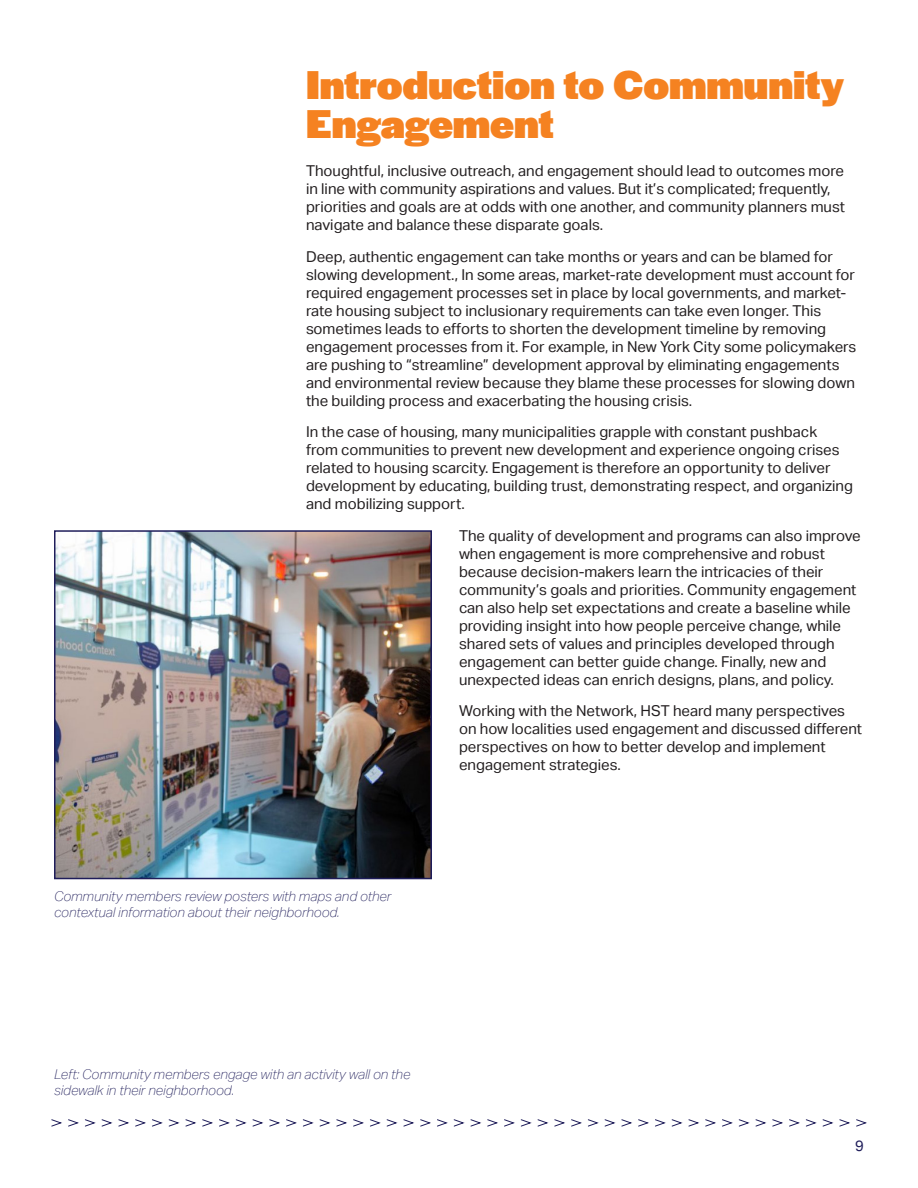
<style>
.page{position:relative;width:918px;height:1188px;background:#fff}
.page>*{position:absolute;margin:0;border:0;box-sizing:border-box;transform-origin:0 0}
.t1{font:900 42px/39px "Halyard Display";color:#f58221}
.Body{font:15px/18px "Aktiv Grotesk";color:#231f20}
.t2{font:15px "Aktiv Grotesk";color:#1f1d5a}
.Captions_1{font:italic 100 13.5px/16.2px "Aktiv Grotesk";color:#1f1d5a}
</style>
<div class="page">
<svg style="left:51px;top:1119px;width:816px;height:8px"></svg>
<img style="left:57px;top:533px;width:372px;height:343px">
<div style="left:54px;top:530px;width:378px;height:349px;border:2px solid #1f1d5a"></div>
<p class="t1" style="left:306px;top:63px;width:540px">Introduction to Community<br>Engagement</p>
<p class="Body" style="left:306px;top:162px;width:541px">Thoughtful, inclusive outreach, and engagement should lead to outcomes more in line with community aspirations and values. But it’s complicated; frequently, priorities and goals are at odds with one another, and community planners must navigate and balance these disparate goals.</p>
<p class="Body" style="left:306px;top:248px;width:552px">Deep, authentic engagement can take months or years and can be blamed for slowing development., In some areas, market-rate development must account for required engagement processes set in place by local governments, and market&shy;rate housing subject to inclusionary requirements can take even longer. This sometimes leads to efforts to shorten the development timeline by removing engagement processes from it. For example, in New York City some policymakers are pushing to “streamline” development approval by eliminating engagements and environmental review because they blame these processes for slowing down the building process and exacerbating the housing crisis.</p>
<p class="Body" style="left:306px;top:423px;width:549px">In the case of housing, many municipalities grapple with constant pushback<br>from communities to prevent new development and experience ongoing crises related to housing scarcity. Engagement is therefore an opportunity to deliver development by educating, building trust, demonstrating respect, and organizing and mobilizing support.</p>
<p class="Body" style="left:459px;top:527px;width:403px">The quality of development and programs can also improve when engagement is more comprehensive and robust because decision-makers learn the intricacies of their community’s goals and priorities. Community engagement can also help set expectations and create a baseline while providing insight into how people perceive change, while shared sets of values and principles developed through engagement can better guide change. Finally, new and unexpected ideas can enrich designs, plans, and policy.</p>
<p class="Body" style="left:459px;top:702px;width:405px">Working with the Network, HST heard many perspectives on how localities used engagement and discussed different perspectives on how to better develop and implement engagement strategies.</p>
<p class="Captions_1" style="left:54px;top:888px;width:339px">Community members review posters with maps and other contextual information about their neighborhood.</p>
<p class="Captions_1" style="left:54px;top:1066px;width:358px">Left: Community members engage with an activity wall on the sidewalk in their neighborhood.</p>
<p class="t2" style="left:855px;top:1138px;width:10px">9</p>
</div>
